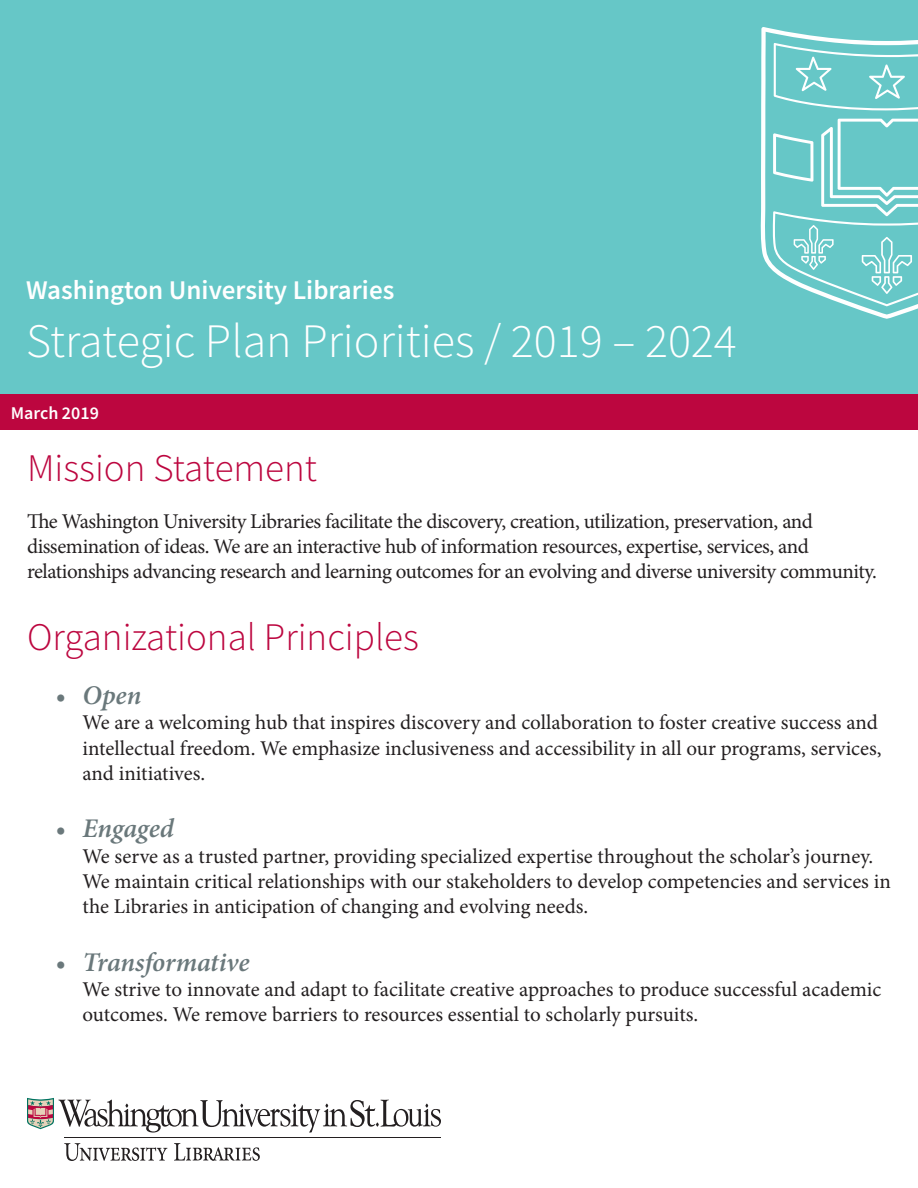
<style>
.page{position:relative;width:918px;height:1188px;background:#fff}
.page>*{position:absolute;margin:0;border:0;box-sizing:border-box;transform-origin:0 0}
.t1{font:300 48px "Source Sans Pro";color:#fff}
.t2{font:300 39px "Source Sans Pro";color:#bc063f}
.t3{font:600 27px "Source Sans Pro";color:#fff}
.t4{font:italic 600 27px "Minion Pro";letter-spacing:-.005em;color:#6a787b}
.t5{font:21px/25.2px "Minion Pro";letter-spacing:-.01em;color:#231f20}
.t6{font:600 18px "Source Sans Pro";color:#fff}
</style>
<div class="page">
<div style="left:0;top:0;width:918px;height:403px;background:#66c7c7"></div>
<hr style="left:64px;top:1137px;width:377px;height:1px;background:#231f20">
<svg style="left:27px;top:1098px;width:414px;height:35px"></svg>
<svg style="left:64px;top:1143px;width:103px;height:18px"></svg>
<svg style="left:174px;top:1143px;width:86px;height:18px"></svg>
<div style="left:0;top:394px;width:918px;height:36px;background:#bc063f"></div>
<svg style="left:761px;top:27px;width:157px;height:292px"></svg>
<svg style="left:773px;top:119px;width:145px;height:187px"></svg>
<p class="t3" style="left:26px;top:273px;width:370px">Washington University Libraries</p>
<p class="t1" style="left:26px;top:312px;width:712px">Strategic Plan Priorities / 2019 – 2024</p>
<p class="t6" style="left:11px;top:401px;width:90px">March 2019</p>
<p class="t2" style="left:27px;top:444px;width:291px">Mission Statement</p>
<p class="t5" style="left:27px;top:509px;width:851px">The Washington University Libraries facilitate the discovery, creation, utilization, preservation, and dissemination of ideas. We are an interactive hub of information resources, expertise, services, and relationships advancing research and learning outcomes for an evolving and diverse university community.</p>
<p class="t2" style="left:27px;top:613px;width:393px">Organizational Principles</p>
<p class="t4" style="left:56px;top:677px;width:88px">• Open</p>
<p class="t5" style="left:82px;top:710px;width:801px">We are a welcoming hub that inspires discovery and collaboration to foster creative success and intellectual freedom. We emphasize inclusiveness and accessibility in all our programs, services, and initiatives.</p>
<p class="t4" style="left:56px;top:810px;width:120px">• Engaged</p>
<p class="t5" style="left:82px;top:843px;width:810px">We serve as a trusted partner, providing specialized expertise throughout the scholar’s journey.<br>We maintain critical relationships with our stakeholders to develop competencies and services in the Libraries in anticipation of changing and evolving needs.</p>
<p class="t4" style="left:56px;top:943px;width:196px">• Transformative</p>
<p class="t5" style="left:82px;top:977px;width:800px">We strive to innovate and adapt to facilitate creative approaches to produce successful academic outcomes. We remove barriers to resources essential to scholarly pursuits.</p>
</div>
